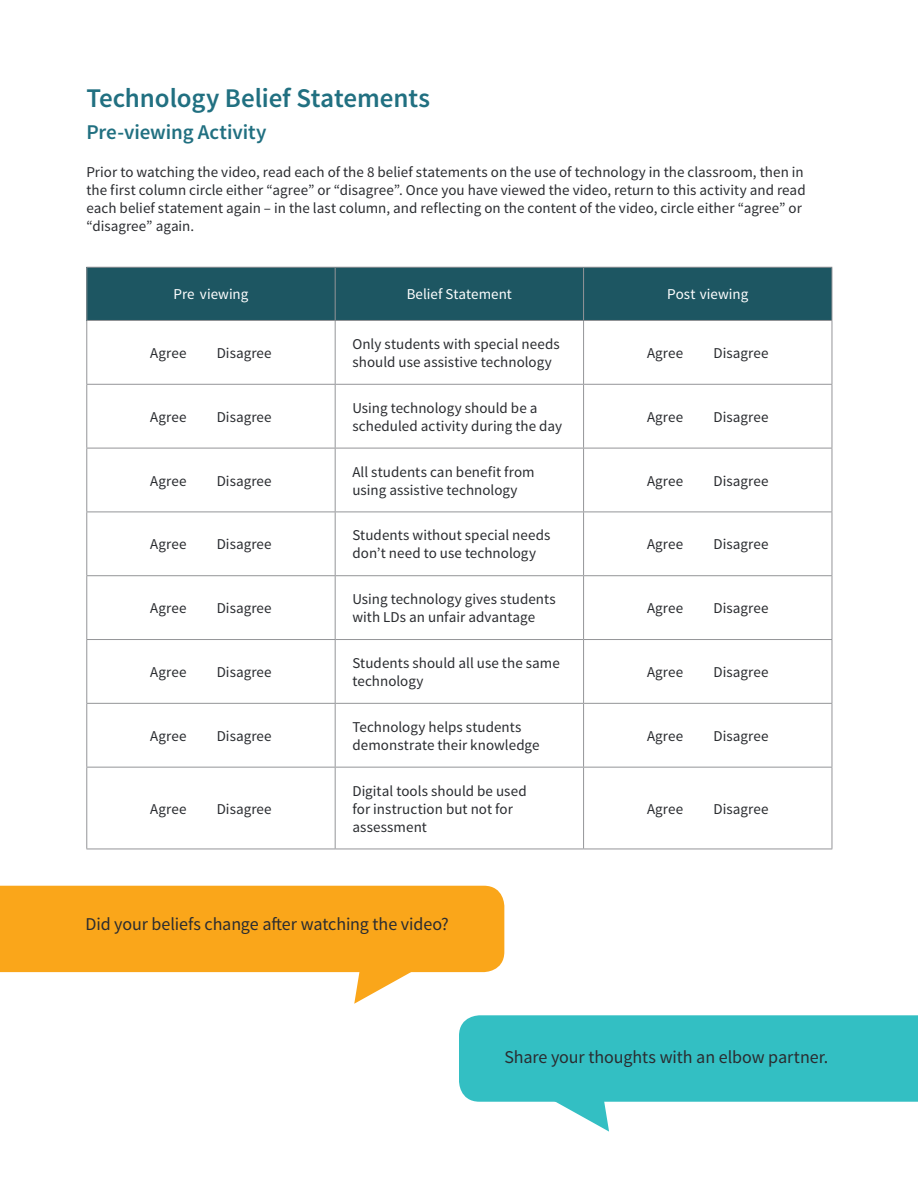
<style>
.page{position:relative;width:918px;height:1188px;background:#fff}
.page>*{position:absolute;margin:0;border:0;box-sizing:border-box;transform-origin:0 0}
.t1{font:600 27px "Source Sans Pro";letter-spacing:-.005em;color:#217081}
.t2{font:600 21px "Source Sans Pro";letter-spacing:-.005em;color:#217081}
.t3{font:18px "Source Sans Pro";letter-spacing:-.005em;color:#2a2c30}
.t4{font:15px/18px "Source Sans Pro";letter-spacing:.005em;color:#2a2c30}
.t5{font:15px "Source Sans Pro";color:#fff}
</style>
<div class="page">
<div style="left:87px;top:267px;width:248px;height:53px;background:#1d5662"></div>
<div style="left:335px;top:267px;width:249px;height:53px;background:#1d5662"></div>
<div style="left:584px;top:267px;width:248px;height:53px;background:#1d5662"></div>
<hr style="left:335px;top:268px;width:1px;height:52px;background:#949598">
<hr style="left:583px;top:268px;width:1px;height:52px;background:#949598">
<hr style="left:86px;top:320px;width:249px;height:1px;background:#949598">
<hr style="left:335px;top:320px;width:249px;height:1px;background:#949598">
<hr style="left:335px;top:321px;width:1px;height:63px;background:#949598">
<hr style="left:584px;top:320px;width:248px;height:1px;background:#949598">
<hr style="left:583px;top:321px;width:1px;height:63px;background:#949598">
<hr style="left:86px;top:384px;width:249px;height:1px;background:#949598">
<hr style="left:335px;top:384px;width:249px;height:1px;background:#949598">
<hr style="left:335px;top:385px;width:1px;height:63px;background:#949598">
<hr style="left:584px;top:384px;width:248px;height:1px;background:#949598">
<hr style="left:583px;top:385px;width:1px;height:63px;background:#949598">
<hr style="left:86px;top:448px;width:249px;height:1px;background:#949598">
<hr style="left:335px;top:448px;width:249px;height:1px;background:#949598">
<hr style="left:335px;top:448px;width:1px;height:64px;background:#949598">
<hr style="left:584px;top:448px;width:248px;height:1px;background:#949598">
<hr style="left:583px;top:448px;width:1px;height:64px;background:#949598">
<hr style="left:86px;top:512px;width:249px;height:1px;background:#949598">
<hr style="left:335px;top:512px;width:249px;height:1px;background:#949598">
<hr style="left:335px;top:512px;width:1px;height:63px;background:#949598">
<hr style="left:584px;top:512px;width:248px;height:1px;background:#949598">
<hr style="left:583px;top:512px;width:1px;height:63px;background:#949598">
<hr style="left:86px;top:575px;width:249px;height:1px;background:#949598">
<hr style="left:335px;top:575px;width:249px;height:1px;background:#949598">
<hr style="left:335px;top:576px;width:1px;height:63px;background:#949598">
<hr style="left:584px;top:575px;width:248px;height:1px;background:#949598">
<hr style="left:583px;top:576px;width:1px;height:63px;background:#949598">
<hr style="left:86px;top:639px;width:249px;height:1px;background:#949598">
<hr style="left:335px;top:639px;width:249px;height:1px;background:#949598">
<hr style="left:335px;top:640px;width:1px;height:63px;background:#949598">
<hr style="left:584px;top:639px;width:248px;height:1px;background:#949598">
<hr style="left:583px;top:640px;width:1px;height:63px;background:#949598">
<hr style="left:86px;top:703px;width:249px;height:1px;background:#949598">
<hr style="left:335px;top:703px;width:249px;height:1px;background:#949598">
<hr style="left:335px;top:704px;width:1px;height:63px;background:#949598">
<hr style="left:584px;top:703px;width:248px;height:1px;background:#949598">
<hr style="left:583px;top:704px;width:1px;height:63px;background:#949598">
<hr style="left:86px;top:767px;width:249px;height:1px;background:#949598">
<hr style="left:335px;top:767px;width:249px;height:1px;background:#949598">
<hr style="left:335px;top:768px;width:1px;height:81px;background:#949598">
<hr style="left:584px;top:767px;width:248px;height:1px;background:#949598">
<hr style="left:583px;top:768px;width:1px;height:81px;background:#949598">
<hr style="left:86px;top:267px;width:249px;height:1px;background:#949598">
<hr style="left:86px;top:268px;width:1px;height:52px;background:#949598">
<hr style="left:335px;top:267px;width:249px;height:1px;background:#949598">
<hr style="left:584px;top:267px;width:248px;height:1px;background:#949598">
<hr style="left:832px;top:268px;width:1px;height:52px;background:#949598">
<hr style="left:86px;top:321px;width:1px;height:63px;background:#949598">
<hr style="left:832px;top:321px;width:1px;height:63px;background:#949598">
<hr style="left:86px;top:385px;width:1px;height:63px;background:#949598">
<hr style="left:832px;top:385px;width:1px;height:63px;background:#949598">
<hr style="left:86px;top:448px;width:1px;height:64px;background:#949598">
<hr style="left:832px;top:448px;width:1px;height:64px;background:#949598">
<hr style="left:86px;top:512px;width:1px;height:63px;background:#949598">
<hr style="left:832px;top:512px;width:1px;height:63px;background:#949598">
<hr style="left:86px;top:576px;width:1px;height:63px;background:#949598">
<hr style="left:832px;top:576px;width:1px;height:63px;background:#949598">
<hr style="left:86px;top:640px;width:1px;height:63px;background:#949598">
<hr style="left:832px;top:640px;width:1px;height:63px;background:#949598">
<hr style="left:86px;top:704px;width:1px;height:63px;background:#949598">
<hr style="left:832px;top:704px;width:1px;height:63px;background:#949598">
<hr style="left:86px;top:768px;width:1px;height:81px;background:#949598">
<hr style="left:832px;top:768px;width:1px;height:81px;background:#949598">
<hr style="left:86px;top:849px;width:249px;height:1px;background:#949598">
<hr style="left:335px;top:849px;width:249px;height:1px;background:#949598">
<hr style="left:584px;top:849px;width:248px;height:1px;background:#949598">
<svg style="left:0;top:886px;width:504px;height:118px"></svg>
<svg style="left:459px;top:1015px;width:459px;height:117px"></svg>
<h2 class="t1" style="left:86px;top:81px;width:345px">Technology Belief Statements</h2>
<h2 class="t2" style="left:86px;top:118px;width:182px">Pre-viewing Activity</h2>
<p class="t4" style="left:86px;top:163px;width:721px">Prior to watching the video, read each of the 8 belief statements on the use of technology in the classroom, then in the first column circle either “agree” or “disagree”. Once you have viewed the video, return to this activity and read each belief statement again – in the last column, and reflecting on the content of the video, circle either “agree” or “disagree” again.</p>
<p class="t5" style="left:174px;top:285px;width:76px">Pre viewing</p>
<p class="t5" style="left:407px;top:285px;width:107px">Belief Statement</p>
<p class="t5" style="left:667px;top:285px;width:83px">Post viewing</p>
<p class="t4" style="left:150px;top:344px;width:38px">Agree</p>
<p class="t4" style="left:217px;top:344px;width:56px">Disagree</p>
<p class="t4" style="left:352px;top:335px;width:209px">Only students with special needs should use assistive technology</p>
<p class="t4" style="left:647px;top:344px;width:38px">Agree</p>
<p class="t4" style="left:714px;top:344px;width:56px">Disagree</p>
<p class="t4" style="left:150px;top:408px;width:38px">Agree</p>
<p class="t4" style="left:217px;top:408px;width:56px">Disagree</p>
<p class="t4" style="left:352px;top:399px;width:211px">Using technology should be a scheduled activity during the day</p>
<p class="t4" style="left:647px;top:408px;width:38px">Agree</p>
<p class="t4" style="left:714px;top:408px;width:56px">Disagree</p>
<p class="t4" style="left:150px;top:472px;width:38px">Agree</p>
<p class="t4" style="left:217px;top:472px;width:56px">Disagree</p>
<p class="t4" style="left:352px;top:463px;width:184px">All students can benefit from using assistive technology</p>
<p class="t4" style="left:647px;top:472px;width:38px">Agree</p>
<p class="t4" style="left:714px;top:472px;width:56px">Disagree</p>
<p class="t4" style="left:150px;top:536px;width:38px">Agree</p>
<p class="t4" style="left:217px;top:536px;width:56px">Disagree</p>
<p class="t4" style="left:352px;top:527px;width:200px">Students without special needs don’t need to use technology</p>
<p class="t4" style="left:647px;top:536px;width:38px">Agree</p>
<p class="t4" style="left:714px;top:536px;width:56px">Disagree</p>
<p class="t4" style="left:150px;top:600px;width:38px">Agree</p>
<p class="t4" style="left:217px;top:600px;width:56px">Disagree</p>
<p class="t4" style="left:352px;top:591px;width:205px">Using technology gives students with LDs an unfair advantage</p>
<p class="t4" style="left:647px;top:600px;width:38px">Agree</p>
<p class="t4" style="left:714px;top:600px;width:56px">Disagree</p>
<p class="t4" style="left:150px;top:663px;width:38px">Agree</p>
<p class="t4" style="left:217px;top:663px;width:56px">Disagree</p>
<p class="t4" style="left:352px;top:654px;width:209px">Students should all use the same technology</p>
<p class="t4" style="left:647px;top:663px;width:38px">Agree</p>
<p class="t4" style="left:714px;top:663px;width:56px">Disagree</p>
<p class="t4" style="left:150px;top:727px;width:38px">Agree</p>
<p class="t4" style="left:217px;top:727px;width:56px">Disagree</p>
<p class="t4" style="left:352px;top:718px;width:189px">Technology helps students demonstrate their knowledge</p>
<p class="t4" style="left:647px;top:727px;width:38px">Agree</p>
<p class="t4" style="left:714px;top:727px;width:56px">Disagree</p>
<p class="t4" style="left:150px;top:800px;width:38px">Agree</p>
<p class="t4" style="left:217px;top:800px;width:56px">Disagree</p>
<p class="t4" style="left:352px;top:782px;width:176px">Digital tools should be used for instruction but not for assessment</p>
<p class="t3" style="left:86px;top:913px;width:365px">Did your beliefs change after watching the video?</p>
<p class="t4" style="left:647px;top:800px;width:38px">Agree</p>
<p class="t4" style="left:714px;top:800px;width:56px">Disagree</p>
<p class="t3" style="left:504px;top:1045px;width:326px">Share your thoughts with an elbow partner.</p>
</div>
